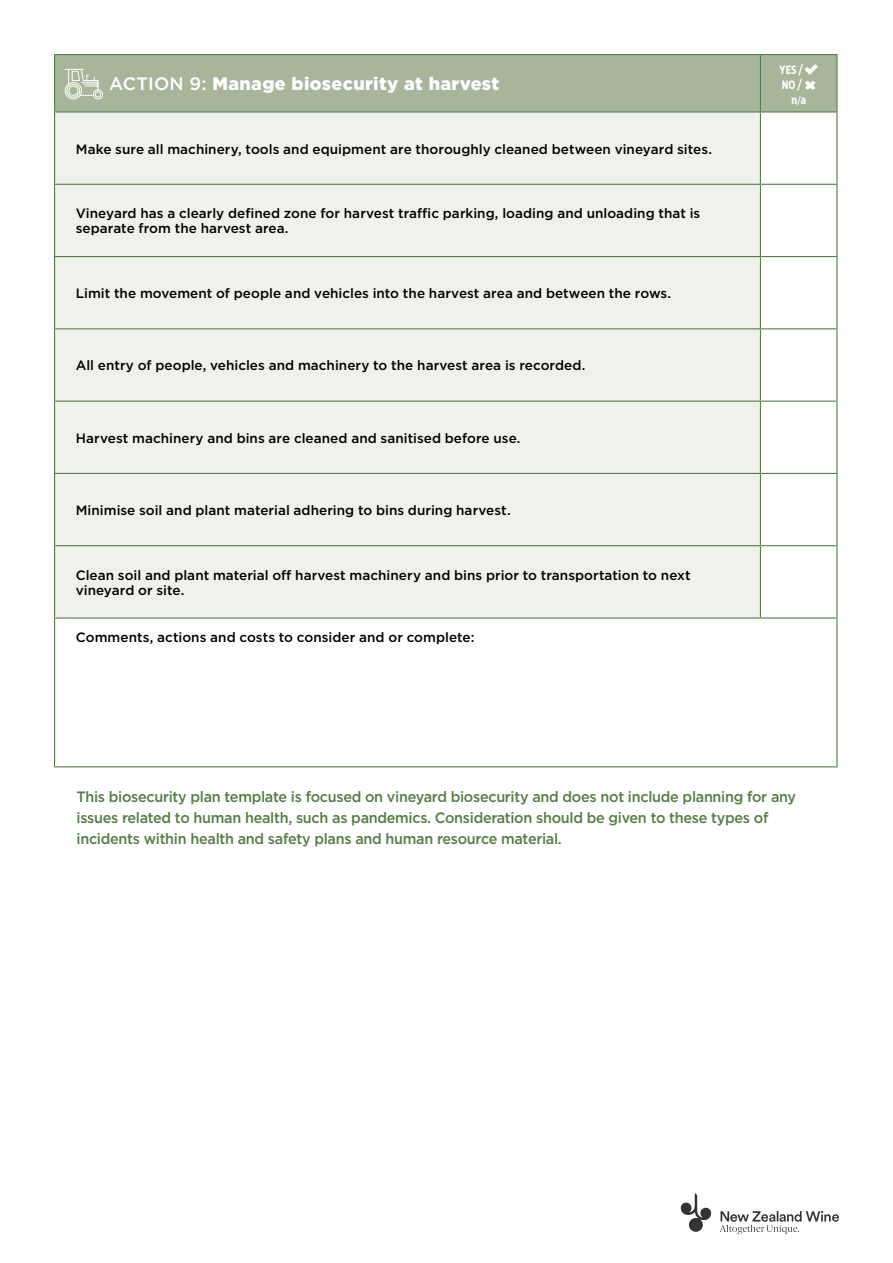
<style>
.page{position:relative;width:893px;height:1263px;background:#fff}
.page>*{position:absolute;margin:0;border:0;box-sizing:border-box;transform-origin:0 0}
.t1{font:900 18px "Gotham";letter-spacing:.02em;color:#fff}
.t2{font:500 15px/21px "Gotham";letter-spacing:-.02em;color:#567c47;scale:.96 1}
.t3{font:500 13.5px/15px "Gotham";letter-spacing:.005em;color:#000}
.t4{font:700 12px "Gotham X Narrow";color:#fff}
.s1{font-weight:500}
.s2{font-size:13.2px}
.s3{font-size:10.2px}
</style>
<div class="page">
<svg style="left:55px;top:113px;width:781px;height:653px;fill:#eff1ec"></svg>
<hr style="left:54px;top:55px;width:1px;height:56px;background:#567c47">
<hr style="left:54px;top:54px;width:706px;height:1px;background:#567c47">
<hr style="left:760px;top:54px;width:77px;height:1px;background:#567c47">
<hr style="left:54px;top:113px;width:1px;height:71px;background:#567c47">
<hr style="left:54px;top:185px;width:1px;height:71px;background:#567c47">
<hr style="left:54px;top:111px;width:706px;height:2px;background:#567c47">
<hr style="left:54px;top:184px;width:706px;height:1px;background:#567c47">
<hr style="left:760px;top:113px;width:1px;height:71px;background:#567c47">
<hr style="left:760px;top:185px;width:1px;height:71px;background:#567c47">
<hr style="left:760px;top:111px;width:77px;height:2px;background:#567c47">
<hr style="left:760px;top:184px;width:77px;height:1px;background:#567c47">
<hr style="left:836px;top:113px;width:1px;height:71px;background:#567c47">
<hr style="left:836px;top:185px;width:1px;height:71px;background:#567c47">
<hr style="left:54px;top:257px;width:1px;height:71px;background:#567c47">
<hr style="left:54px;top:256px;width:706px;height:1px;background:#567c47">
<hr style="left:760px;top:257px;width:1px;height:71px;background:#567c47">
<hr style="left:760px;top:256px;width:77px;height:1px;background:#567c47">
<hr style="left:836px;top:257px;width:1px;height:71px;background:#567c47">
<hr style="left:54px;top:329px;width:1px;height:72px;background:#567c47">
<hr style="left:54px;top:402px;width:1px;height:71px;background:#567c47">
<hr style="left:54px;top:474px;width:1px;height:71px;background:#567c47">
<hr style="left:54px;top:328px;width:706px;height:1px;background:#567c47">
<hr style="left:54px;top:401px;width:706px;height:1px;background:#567c47">
<hr style="left:54px;top:473px;width:706px;height:1px;background:#567c47">
<hr style="left:760px;top:329px;width:1px;height:72px;background:#567c47">
<hr style="left:760px;top:402px;width:1px;height:71px;background:#567c47">
<hr style="left:760px;top:474px;width:1px;height:71px;background:#567c47">
<hr style="left:760px;top:328px;width:77px;height:1px;background:#567c47">
<hr style="left:836px;top:329px;width:1px;height:72px;background:#567c47">
<hr style="left:836px;top:402px;width:1px;height:71px;background:#567c47">
<hr style="left:836px;top:474px;width:1px;height:71px;background:#567c47">
<hr style="left:760px;top:401px;width:77px;height:1px;background:#567c47">
<hr style="left:760px;top:473px;width:77px;height:1px;background:#567c47">
<hr style="left:54px;top:546px;width:1px;height:71px;background:#567c47">
<hr style="left:54px;top:545px;width:706px;height:1px;background:#567c47">
<hr style="left:760px;top:546px;width:1px;height:71px;background:#567c47">
<hr style="left:760px;top:545px;width:77px;height:1px;background:#567c47">
<hr style="left:836px;top:546px;width:1px;height:71px;background:#567c47">
<hr style="left:54px;top:619px;width:1px;height:147px;background:#567c47">
<hr style="left:54px;top:617px;width:706px;height:2px;background:#567c47">
<hr style="left:54px;top:766px;width:706px;height:1px;background:#567c47">
<hr style="left:760px;top:617px;width:77px;height:2px;background:#567c47">
<hr style="left:836px;top:619px;width:1px;height:147px;background:#567c47">
<hr style="left:760px;top:766px;width:77px;height:1px;background:#567c47">
<svg style="left:681px;top:1193px;width:31px;height:39px"></svg>
<svg style="left:720px;top:1211px;width:119px;height:23px"></svg>
<div style="left:55px;top:55px;width:782px;height:57px;background:#a7b69a"></div>
<h1 class="t1" style="left:109px;top:72px;width:391px"><span class="s1">ACTION 9:</span> Manage biosecurity at harvest</h1>
<p class="t3" style="left:76px;top:141px;width:638px">Make sure all machinery, tools and equipment are thoroughly cleaned between vineyard sites.</p>
<p class="t3" style="left:76px;top:206px;width:626px">Vineyard has a clearly defined zone for harvest traffic parking, loading and unloading that is separate from the harvest area.</p>
<p class="t3" style="left:76px;top:286px;width:597px">Limit the movement of people and vehicles into the harvest area and between the rows.</p>
<p class="t3" style="left:76px;top:358px;width:511px">All entry of people, vehicles and machinery to the harvest area is recorded.</p>
<p class="t3" style="left:76px;top:430px;width:446px">Harvest machinery and bins are cleaned and sanitised before use.</p>
<p class="t3" style="left:76px;top:502px;width:436px">Minimise soil and plant material adhering to bins during harvest.</p>
<p class="t3" style="left:76px;top:567px;width:616px">Clean soil and plant material off harvest machinery and bins prior to transportation to next vineyard or site.</p>
<p class="t3" style="left:76px;top:629px;width:400px">Comments, actions and costs to consider and or complete:</p>
<p class="t4" style="left:779px;top:62px;width:25px">YES <span class="s2">/</span></p>
<p class="t4" style="left:782px;top:77px;width:22px">NO<span class="s2">/</span></p>
<p class="t4" style="left:791px;top:92px;width:16px">n<span class="s3">/</span>a</p>
<p class="t2" style="left:77px;top:786px;width:751px">This biosecurity plan template is focused on vineyard biosecurity and does not include planning for any issues related to human health, such as pandemics. Consideration should be given to these types of incidents within health and safety plans and human resource material.</p>
</div>
